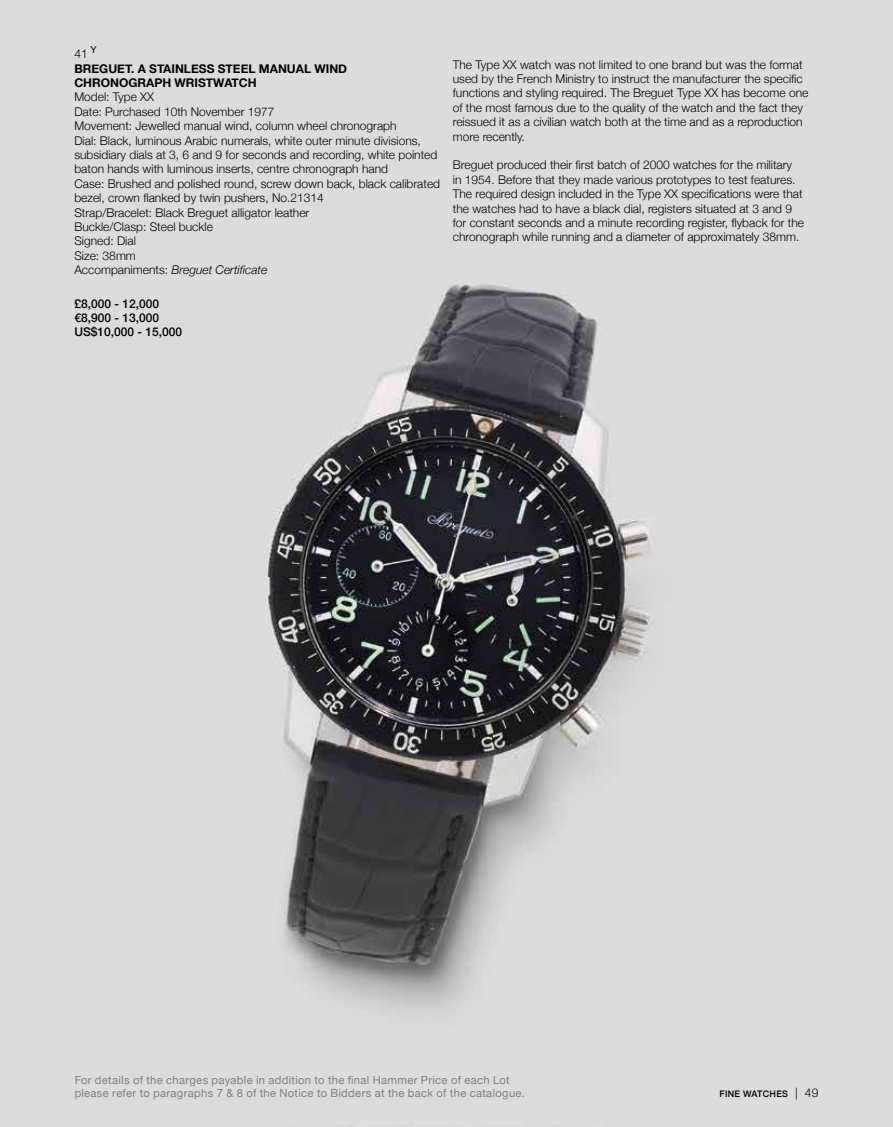
<style>
.page{position:relative;width:893px;height:1127px;background:#fff}
.page>*{position:absolute;margin:0;border:0;box-sizing:border-box;transform-origin:0 0}
.t1{font:300 12px/14.4px "Helvetica Neue";color:#000}
.t2{font:700 12px/14.4px "Helvetica Neue";color:#000}
.t3{font:500 12px/14.4px "Helvetica Neue";color:#000}
.t4{font:11.25px/12.8px "Helvetica Neue";letter-spacing:.025em;color:#575756}
.t5{font:9.6px "Helvetica Neue";color:#000}
.t6{font:500 9px "Helvetica Neue";letter-spacing:.03em;color:#000}
.s1{font-style:italic}
.s2{font-weight:300;font-size:12px}
</style>
<div class="page">
<img style="left:0;top:0;width:893px;height:1127px">
<p class="t5" style="left:90px;top:42px;width:8px">Y</p>
<p class="t2" style="left:74px;top:61px;width:274px">BREGUET. A STAINLESS STEEL MANUAL WIND<br>CHRONOGRAPH WRISTWATCH</p>
<p class="t1" style="left:74px;top:89px;width:367px">Model: Type XX<br>Date: Purchased 10th November 1977<br>Movement: Jewelled manual wind, column wheel chronograph<br>Dial: Black, luminous Arabic numerals, white outer minute divisions, subsidiary dials at 3, 6 and 9 for seconds and recording, white pointed baton hands with luminous inserts, centre chronograph hand<br>Case: Brushed and polished round, screw down back, black calibrated bezel, crown flanked by twin pushers, No.21314<br>Strap/Bracelet: Black Breguet alligator leather<br>Buckle/Clasp: Steel buckle<br>Signed: Dial<br>Size: 38mm<br>Accompaniments: <span class="s1">Breguet Certificate</span></p>
<p class="t3" style="left:74px;top:295px;width:109px">£8,000 - 12,000 €8,900 - 13,000<br>US$10,000 - 15,000</p>
<p class="t1" style="left:74px;top:46px;width:15px">41</p>
<p class="t1" style="left:453px;top:56px;width:357px">The Type XX watch was not limited to one brand but was the format used by the French Ministry to instruct the manufacturer the specific functions and styling required. The Breguet Type XX has become one of the most famous due to the quality of the watch and the fact they reissued it as a civilian watch both at the time and as a reproduction more recently.</p>
<p class="t1" style="left:453px;top:157px;width:353px">Breguet produced their first batch of 2000 watches for the military<br>in 1954. Before that they made various prototypes to test features.<br>The required design included in the Type XX specifications were that the watches had to have a black dial, registers situated at 3 and 9 for constant seconds and a minute recording register, flyback for the chronograph while running and a diameter of approximately 38mm.</p>
<p class="t4" style="left:74px;top:1075px;width:452px">For details of the charges payable in addition to the final Hammer Price of each Lot please refer to paragraphs 7 &amp; 8 of the Notice to Bidders at the back of the catalogue.</p>
<p class="t6" style="left:719px;top:1087px;width:100px">FINE WATCHES <span class="s2">| 49</span></p>
</div>
